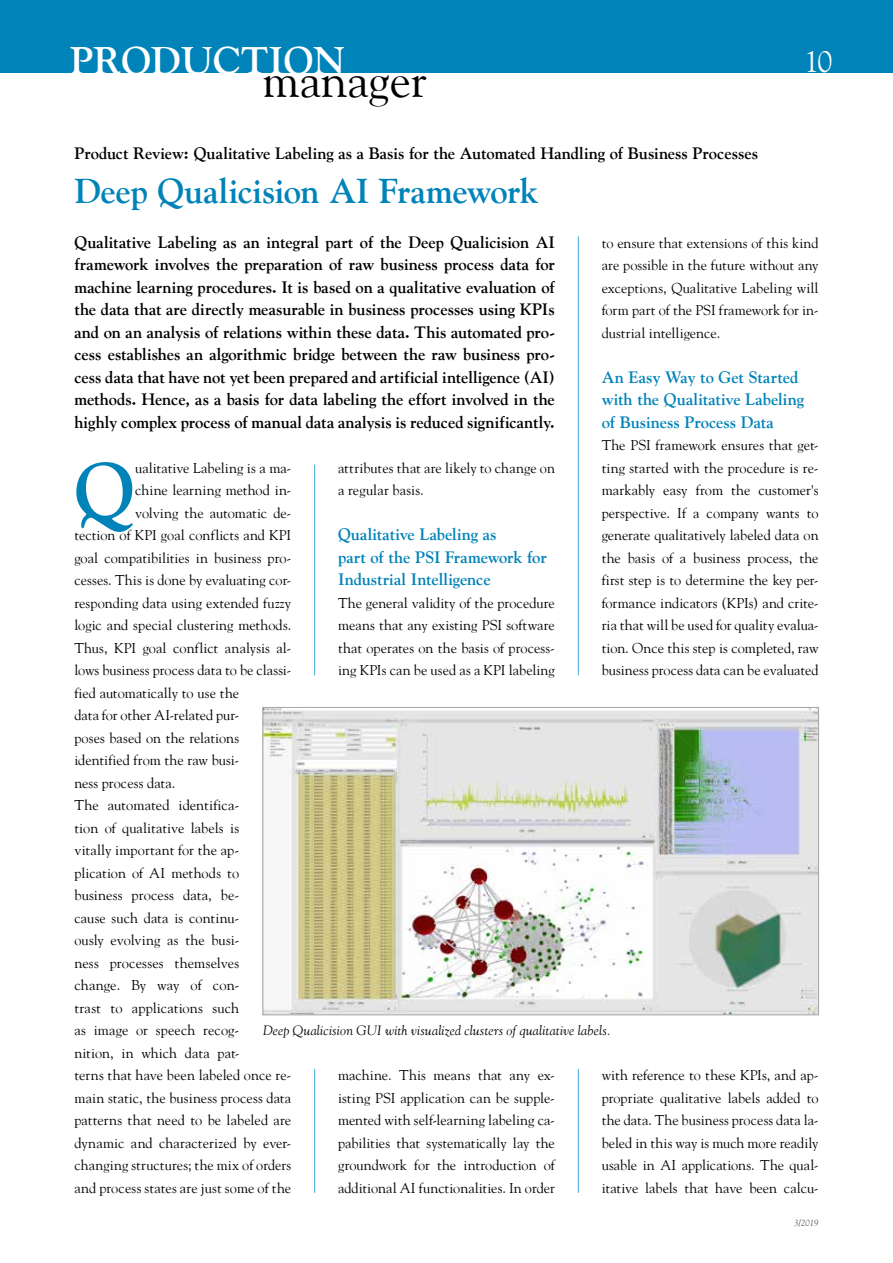
<style>
.page{position:relative;width:893px;height:1263px;background:#fff}
.page>*{position:absolute;margin:0;border:0;box-sizing:border-box;transform-origin:0 0}
.t1{font:700 78.15px "Goudy";color:#0083b8}
.t2{font:47.7px "Goudy";color:#000}
.t3{font:700 38.4px "Goudy";color:#fff}
.t4{font:700 34.5px "Goudy";letter-spacing:-.015em;color:#0083b8}
.t5{font:30px "Goudy";color:#fff}
.t6{font:700 16.5px/22.5px "Goudy";color:#000;text-align:justify}
.t7{font:700 16.5px/22.5px "Goudy";color:#0083b8}
.t8{font:14.25px/22.5px "Goudy";letter-spacing:.005em;color:#000;text-align:justify}
.t9{font:italic 13.5px "Goudy";letter-spacing:.015em;color:#000}
.t10{font:italic 9px "Goudy";color:#565655}
</style>
<div class="page">
<div style="left:0;top:0;width:893px;height:72px;background:#0083b8"></div>
<img style="left:264px;top:709px;width:553px;height:304px">
<div style="left:262px;top:707px;width:557px;height:308px;border:1px solid #a4a5a5"></div>
<hr style="left:578px;top:1069px;width:1px;height:124px;background:#40aad3">
<hr style="left:314px;top:1069px;width:1px;height:124px;background:#40aad3">
<hr style="left:578px;top:236px;width:1px;height:439px;background:#40aad3">
<hr style="left:314px;top:465px;width:1px;height:210px;background:#40aad3">
<h3 class="t3" style="left:70px;top:38px;width:277px">production</h3>
<h2 class="t2" style="left:263px;top:51px;width:166px">manager</h2>
<h3 class="t5" style="left:804px;top:43px;width:30px">10</h3>
<p class="t6" style="left:74px;top:142px;width:685px">Product Review: Qualitative Labeling as a Basis for the Automated Handling of Business Processes</p>
<h3 class="t4" style="left:74px;top:171px;width:466px">Deep Qualicision AI Framework</h3>
<p class="t6" style="left:74px;top:231px;width:482px">Qualitative Labeling as an integral part of the Deep Qualicision AI framework involves the preparation of raw business process data for machine learning procedures. It is based on a qualitative evaluation of the data that are directly measurable in business processes using KPIs and on an analysis of relations within these data. This automated pro&shy;cess establishes an algorithmic bridge between the raw business pro&shy;cess data that have not yet been prepared and artificial intelligence (AI) methods. Hence, as a basis for data labeling the effort involved in the highly complex process of manual data analysis is reduced significantly.</p>
<h1 class="t1" style="left:74px;top:444px;width:62px">Q</h1>
<p class="t8" style="left:135px;top:456px;width:158px">ualitative Labeling is a ma-</p>
<p class="t8" style="left:602px;top:231px;width:218px">to ensure that extensions of this kind are possible in the future without any exceptions, Qualitative Labeling will form part of the PSI framework for in&shy;dustrial intelligence.</p>
<p class="t7" style="left:602px;top:366px;width:204px">An Easy Way to Get Started with the Qualitative Labeling of Business Process Data</p>
<p class="t8" style="left:602px;top:434px;width:218px">The PSI framework ensures that get&shy;ting started with the procedure is re&shy;markably easy from the customer's perspective. If a company wants to generate qualitatively labeled data on the basis of a business process, the first step is to determine the key per&shy;formance indicators (KPIs) and crite&shy;ria that will be used for quality evalua&shy;tion. Once this step is completed, raw business process data can be evaluated</p>
<p class="t8" style="left:338px;top:456px;width:218px">attributes that are likely to change on a regular basis.</p>
<p class="t7" style="left:338px;top:523px;width:210px">Qualitative Labeling as<br>part of the PSI Framework for<br>Industrial Intelligence</p>
<p class="t8" style="left:338px;top:591px;width:218px">The general validity of the procedure means that any existing PSI software that operates on the basis of process&shy;ing KPIs can be used as a KPI labeling</p>
<p class="t8" style="left:135px;top:479px;width:158px">chine learning method in-</p>
<p class="t8" style="left:135px;top:501px;width:158px">volving the automatic de-</p>
<p class="t8" style="left:74px;top:524px;width:218px">tection of KPI goal conflicts and KPI</p>
<p class="t8" style="left:74px;top:546px;width:218px">goal compatibilities in business pro-</p>
<p class="t8" style="left:74px;top:569px;width:218px">cesses. This is done by evaluating cor-</p>
<p class="t8" style="left:74px;top:591px;width:218px">responding data using extended fuzzy</p>
<p class="t8" style="left:74px;top:614px;width:218px">logic and special clustering methods.</p>
<p class="t8" style="left:74px;top:636px;width:218px">Thus, KPI goal conflict analysis al-</p>
<p class="t8" style="left:74px;top:659px;width:218px">lows business process data to be classi-</p>
<p class="t8" style="left:74px;top:681px;width:166px">fied automatically to use the</p>
<p class="t8" style="left:74px;top:704px;width:166px">data for other AI-related pur-</p>
<p class="t8" style="left:74px;top:726px;width:166px">poses based on the relations</p>
<p class="t8" style="left:74px;top:749px;width:166px">identified from the raw busi-</p>
<p class="t8" style="left:74px;top:771px;width:102px">ness process data.</p>
<p class="t8" style="left:74px;top:794px;width:166px">The automated identifica-</p>
<p class="t8" style="left:74px;top:816px;width:166px">tion of qualitative labels is</p>
<p class="t8" style="left:74px;top:839px;width:166px">vitally important for the ap-</p>
<p class="t8" style="left:74px;top:861px;width:166px">plication of AI methods to</p>
<p class="t8" style="left:74px;top:884px;width:166px">business process data, be-</p>
<p class="t8" style="left:74px;top:906px;width:166px">cause such data is continu-</p>
<p class="t8" style="left:74px;top:929px;width:166px">ously evolving as the busi-</p>
<p class="t8" style="left:74px;top:951px;width:166px">ness processes themselves</p>
<p class="t8" style="left:74px;top:974px;width:166px">change. By way of con-</p>
<p class="t8" style="left:74px;top:996px;width:166px">trast to applications such</p>
<p class="t8" style="left:74px;top:1019px;width:166px">as image or speech recog-</p>
<p class="t8" style="left:74px;top:1041px;width:167px">nition, in which data pat-</p>
<p class="t8" style="left:74px;top:1064px;width:218px">terns that have been labeled once re-</p>
<p class="t8" style="left:74px;top:1086px;width:218px">main static, the business process data</p>
<p class="t8" style="left:74px;top:1109px;width:218px">patterns that need to be labeled are</p>
<p class="t8" style="left:74px;top:1131px;width:218px">dynamic and characterized by ever-</p>
<p class="t8" style="left:74px;top:1154px;width:218px">changing structures; the mix of orders</p>
<p class="t8" style="left:74px;top:1176px;width:218px">and process states are just some of the</p>
<p class="t9" style="left:263px;top:1022px;width:349px">Deep Qualicision GUI with visualized clusters of qualitative labels.</p>
<p class="t8" style="left:602px;top:1064px;width:218px">with reference to these KPIs, and ap&shy;propriate qualitative labels added to the data. The business process data la&shy;beled in this way is much more readily usable in AI applications. The qual&shy;itative labels that have been calcu-</p>
<p class="t8" style="left:338px;top:1064px;width:218px">machine. This means that any ex&shy;isting PSI application can be supple&shy;mented with self-learning labeling ca&shy;pabilities that systematically lay the groundwork for the introduction of additional AI functionalities. In order</p>
<p class="t10" style="left:794px;top:1218px;width:26px">3/2019</p>
</div>
